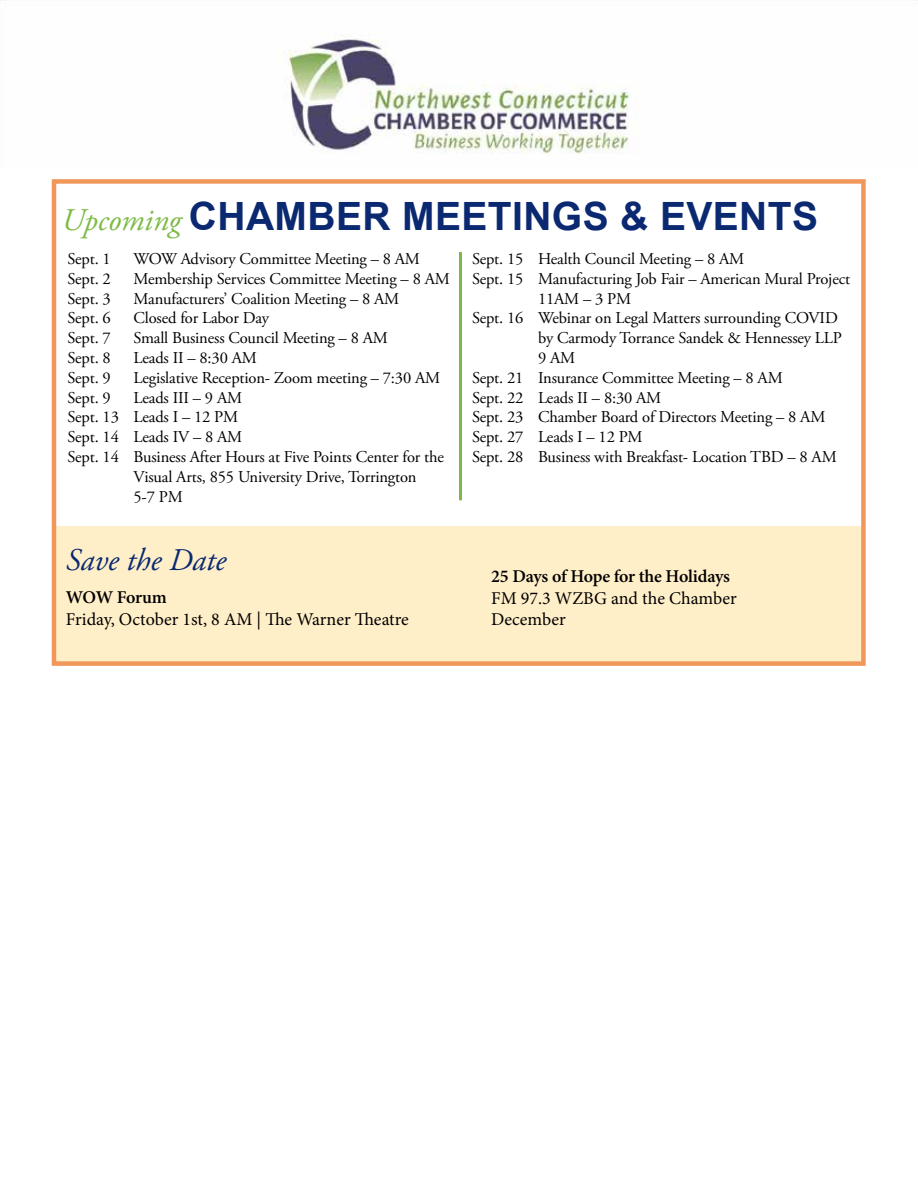
<style>
.page{position:relative;width:918px;height:1188px;background:#fff}
.page>*{position:absolute;margin:0;border:0;box-sizing:border-box;transform-origin:0 0}
.t1{font:700 39px "Arial";letter-spacing:.01em;color:#0a2971}
.t2{font:italic 31.5px "Adobe Garamond Pro";color:#0a2971}
.t3{font:18px/21.6px "Minion Pro";color:#000}
.t4{font:600 18px "Minion Pro";letter-spacing:-.015em;color:#000}
.t5{font:16.5px "Adobe Garamond Pro";letter-spacing:-.01em;color:#000}
.s1{font-family:"Adobe Garamond Pro";font-weight:400;font-style:italic;font-size:31.5px;color:#7dba44}
</style>
<div class="page">
<div style="left:56px;top:526px;width:807px;height:140px;background:#ffefc9"></div>
<div style="left:52px;top:179px;width:814px;height:487px;border:4px solid #f1975a"></div>
<img style="left:0;top:0;width:630px;height:154px">
<hr style="left:459px;top:252px;width:3px;height:248px;background:#7dba44">
<h1 class="t1" style="left:62px;top:190px;width:758px"><span class="s1">Upcoming</span> CHAMBER MEETINGS &amp; EVENTS</h1>
<p class="t5" style="left:68px;top:249px;width:45px">Sept. 1</p>
<p class="t5" style="left:134px;top:249px;width:288px">WOW Advisory Committee Meeting – 8 AM</p>
<p class="t5" style="left:68px;top:269px;width:45px">Sept. 2</p>
<p class="t5" style="left:134px;top:269px;width:318px">Membership Services Committee Meeting – 8 AM</p>
<p class="t5" style="left:68px;top:288px;width:45px">Sept. 3</p>
<p class="t5" style="left:134px;top:288px;width:267px">Manufacturers’ Coalition Meeting – 8 AM</p>
<p class="t5" style="left:68px;top:308px;width:45px">Sept. 6</p>
<p class="t5" style="left:134px;top:308px;width:137px">Closed for Labor Day</p>
<p class="t5" style="left:68px;top:328px;width:45px">Sept. 7</p>
<p class="t5" style="left:134px;top:328px;width:256px">Small Business Council Meeting – 8 AM</p>
<p class="t5" style="left:68px;top:348px;width:45px">Sept. 8</p>
<p class="t5" style="left:134px;top:348px;width:125px">Leads II – 8:30 AM</p>
<p class="t5" style="left:68px;top:368px;width:45px">Sept. 9</p>
<p class="t5" style="left:134px;top:368px;width:308px">Legislative Reception- Zoom meeting – 7:30 AM</p>
<p class="t5" style="left:68px;top:387px;width:45px">Sept. 9</p>
<p class="t5" style="left:134px;top:387px;width:110px">Leads III – 9 AM</p>
<p class="t5" style="left:68px;top:407px;width:172px">Sept. 13 Leads I – 12 PM</p>
<p class="t5" style="left:68px;top:427px;width:176px">Sept. 14 Leads IV – 8 AM</p>
<p class="t5" style="left:68px;top:447px;width:378px">Sept. 14 Business After Hours at Five Points Center for the</p>
<p class="t5" style="left:134px;top:467px;width:285px">Visual Arts, 855 University Drive, Torrington</p>
<p class="t5" style="left:134px;top:486px;width:51px">5-7 PM</p>
<h2 class="t2" style="left:66px;top:541px;width:162px">Save the Date</h2>
<p class="t4" style="left:66px;top:585px;width:103px">WOW Forum</p>
<p class="t3" style="left:66px;top:609px;width:345px">Friday, October 1st, 8 AM | The Warner Theatre</p>
<p class="t5" style="left:472px;top:249px;width:274px">Sept. 15 Health Council Meeting – 8 AM</p>
<p class="t5" style="left:472px;top:269px;width:380px">Sept. 15 Manufacturing Job Fair – American Mural Project</p>
<p class="t5" style="left:538px;top:288px;width:95px">11AM – 3 PM</p>
<p class="t5" style="left:472px;top:308px;width:367px">Sept. 16 Webinar on Legal Matters surrounding COVID</p>
<p class="t5" style="left:538px;top:328px;width:305px">by Carmody Torrance Sandek &amp; Hennessey LLP</p>
<p class="t5" style="left:538px;top:348px;width:39px">9 AM</p>
<p class="t5" style="left:472px;top:368px;width:312px">Sept. 21 Insurance Committee Meeting – 8 AM</p>
<p class="t5" style="left:472px;top:387px;width:191px">Sept. 22 Leads II – 8:30 AM</p>
<p class="t5" style="left:472px;top:407px;width:355px">Sept. 23 Chamber Board of Directors Meeting – 8 AM</p>
<p class="t5" style="left:472px;top:427px;width:172px">Sept. 27 Leads I – 12 PM</p>
<p class="t5" style="left:472px;top:447px;width:366px">Sept. 28 Business with Breakfast- Location TBD – 8 AM</p>
<p class="t4" style="left:491px;top:564px;width:240px">25 Days of Hope for the Holidays</p>
<p class="t3" style="left:491px;top:587px;width:247px">FM 97.3 WZBG and the Chamber<br>December</p>
</div>
